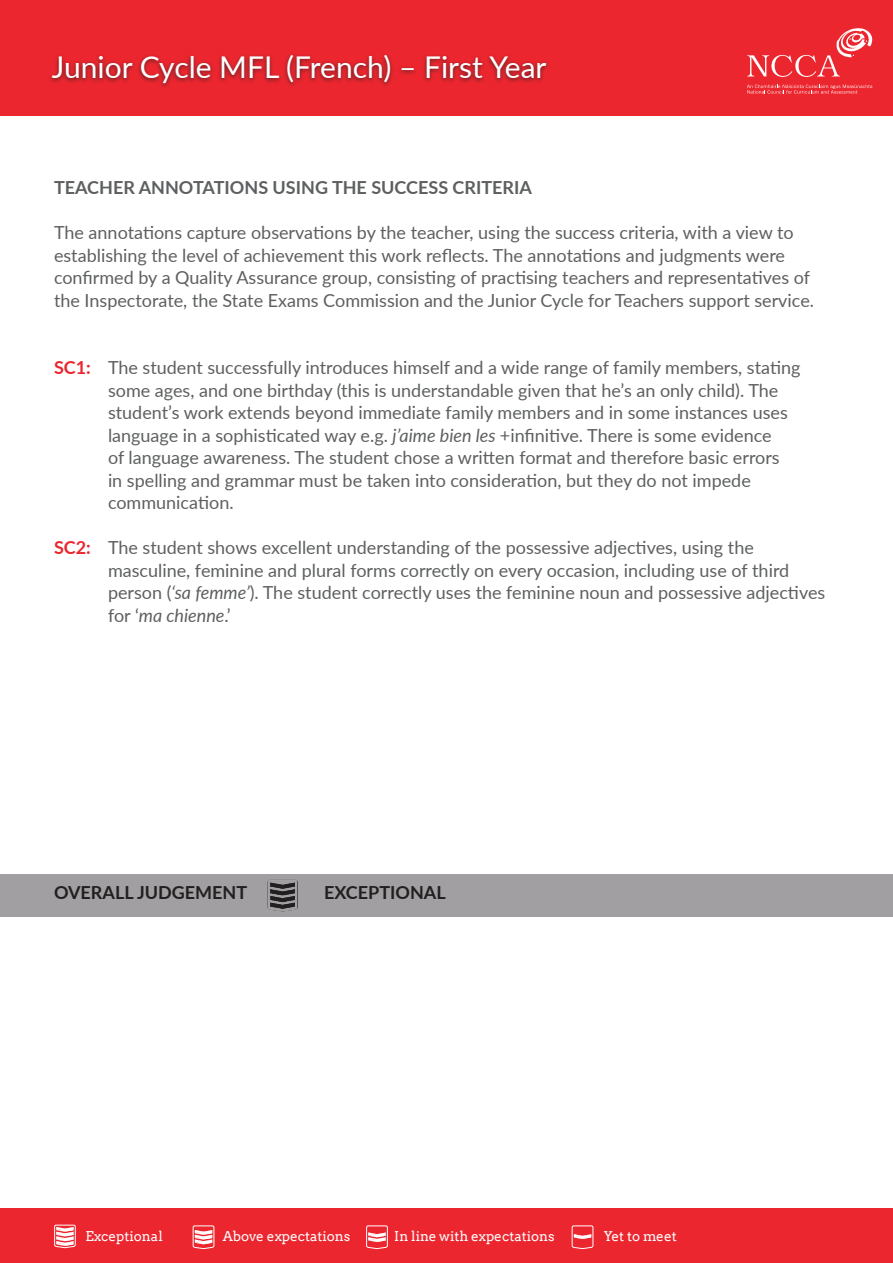
<style>
.page{position:relative;width:893px;height:1263px;background:#fff}
.page>*{position:absolute;margin:0;border:0;box-sizing:border-box;transform-origin:0 0}
.t1{font:30px "Lato";color:#fff}
.t2{font:18px/22.5px "Lato";color:#5d5f60}
.t3{font:700 18px "Lato";color:#5d5f60}
.t4{font:700 18px "Lato";color:#231f20}
.t5{font:13.5px "Arvo";color:#fff}
.s1{font-weight:700;color:#ec262f}
.s2{font-style:italic}
</style>
<div class="page">
<div style="left:0;top:0;width:893px;height:116px;background:#ec262f"></div>
<div style="left:48px;top:52px;width:503px;height:37px;background:#231f20;opacity:.73"></div>
<svg style="left:747px;top:85px;width:125px;height:9px"></svg>
<svg style="left:747px;top:28px;width:125px;height:49px"></svg>
<div style="left:0;top:1209px;width:893px;height:54px;background:#ec262f"></div>
<div style="left:0;top:874px;width:893px;height:43px;background:#a19fa1"></div>
<svg style="left:55px;top:1225px;width:21px;height:24px"></svg>
<div style="left:55px;top:1225px;width:20px;height:21px;border:1px solid #fff;border-radius:2px"></div>
<svg style="left:56px;top:1227px;width:18px;height:19px"></svg>
<svg style="left:193px;top:1225px;width:21px;height:25px"></svg>
<div style="left:193px;top:1226px;width:21px;height:21px;border:1px solid #fff;border-radius:2px"></div>
<svg style="left:195px;top:1230px;width:17px;height:15px"></svg>
<svg style="left:367px;top:1225px;width:21px;height:25px"></svg>
<div style="left:366px;top:1226px;width:21px;height:21px;border:1px solid #fff;border-radius:2px"></div>
<svg style="left:368px;top:1232px;width:18px;height:10px"></svg>
<div style="left:572px;top:1226px;width:21px;height:21px;border:1px solid #fff;border-radius:2px"></div>
<svg style="left:574px;top:1234px;width:17px;height:5px"></svg>
<img style="left:268px;top:879px;width:29px;height:32px">
<p class="t1" style="left:52px;top:46px;width:496px">Junior Cycle MFL (French) – First Year</p>
<p class="t3" style="left:54px;top:175px;width:479px">TEACHER ANNOTATIONS USING THE SUCCESS CRITERIA</p>
<p class="t2" style="left:54px;top:221px;width:762px">The annotations capture observations by the teacher, using the success criteria, with a view to establishing the level of achievement this work reflects. The annotations and judgments were confirmed by a Quality Assurance group, consisting of practising teachers and representatives of the Inspectorate, the State Exams Commission and the Junior Cycle for Teachers support service.</p>
<p class="t2" style="left:108px;top:356px;width:694px;text-indent:-54px"><span class="s1">SC1:</span> The student successfully introduces himself and a wide range of family members, stating some ages, and one birthday (this is understandable given that he’s an only child). The student’s work extends beyond immediate family members and in some instances uses language in a sophisticated way e.g. <span class="s2">j’aime bien les</span> +infinitive. There is some evidence<br>of language awareness. The student chose a written format and therefore basic errors<br>in spelling and grammar must be taken into consideration, but they do not impede</p>
<p class="t2" style="left:108px;top:491px;width:127px">communication.</p>
<p class="t2" style="left:54px;top:536px;width:701px"><span class="s1">SC2:</span> The student shows excellent understanding of the possessive adjectives, using the</p>
<p class="t2" style="left:108px;top:558px;width:719px">masculine, feminine and plural forms correctly on every occasion, including use of third person (<span class="s2">‘sa femme’</span>). The student correctly uses the feminine noun and possessive adjectives for ‘<span class="s2">ma chienne</span>.’</p>
<p class="t4" style="left:54px;top:879px;width:195px">OVERALL JUDGEMENT</p>
<p class="t4" style="left:324px;top:879px;width:123px">EXCEPTIONAL</p>
<p class="t5" style="left:86px;top:1229px;width:79px">Exceptional</p>
<p class="t5" style="left:223px;top:1229px;width:129px">Above expectations</p>
<p class="t5" style="left:394px;top:1229px;width:162px">In line with expectations</p>
<p class="t5" style="left:604px;top:1229px;width:75px">Yet to meet</p>
</div>
